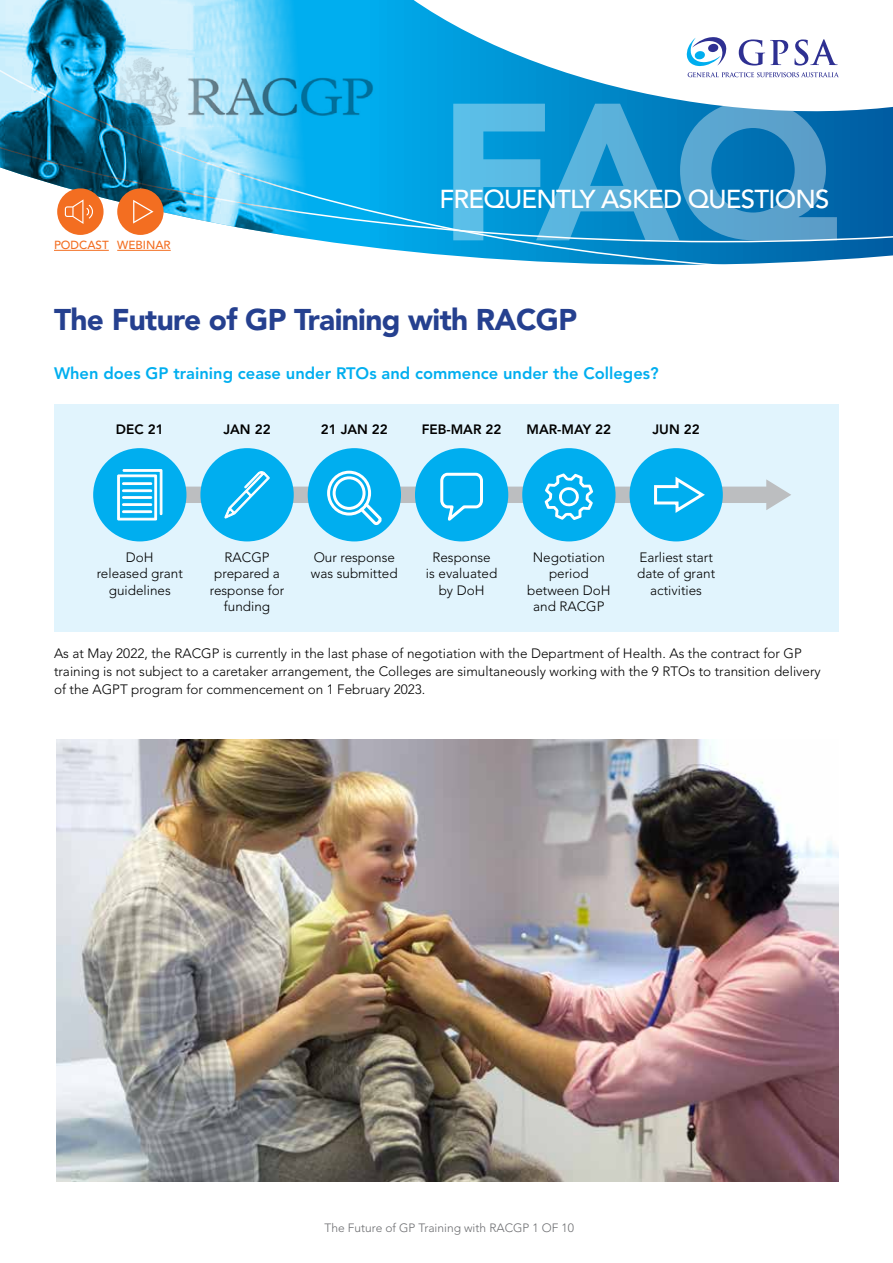
<style>
.page{position:relative;width:893px;height:1263px;background:#fff}
.page>*{position:absolute;margin:0;border:0;box-sizing:border-box;transform-origin:0 0}
.t1{font:900 192.9px "Avenir LT Std";color:#fff}
.t2{font:900 29.7px "Avenir LT Std";letter-spacing:-.02em;color:#25408f}
.t3{font:500 25.8px "Avenir LT Std";letter-spacing:-.03em;color:#fff}
.t4{font:800 16.5px "Avenir LT Std";color:#00aeef}
.t5{font:300 13.5px/16.5px "Avenir LT Std";color:#000;text-align:center}
.t6{font:800 13.5px "Avenir LT Std";color:#000}
.t7{font:300 12px "Avenir LT Std";color:#6d6e71}
.t8{font:500 11.7px "Avenir LT Std";color:#f36e21}
</style>
<div class="page">
<svg style="left:359px;top:136px;width:534px;height:129px;background:#0e8ac8"></svg>
<svg style="left:359px;top:0;width:534px;height:136px"></svg>
<svg style="left:687px;top:37px;width:39px;height:29px"></svg>
<svg style="left:688px;top:72px;width:151px;height:5px"></svg>
<svg style="left:739px;top:39px;width:49px;height:27px"></svg>
<svg style="left:794px;top:39px;width:44px;height:27px"></svg>
<img style="left:0;top:0;width:359px;height:250px">
<img style="left:107px;top:54px;width:272px;height:76px">
<div style="left:54px;top:404px;width:785px;height:228px;background:#e1f4fd"></div>
<div style="left:117px;top:188px;width:47px;height:47px;background:#f36e21;border-radius:50%"></div>
<hr style="left:54px;top:250px;width:55px;height:1px;background:#f36e21">
<hr style="left:117px;top:250px;width:54px;height:1px;background:#f36e21">
<svg style="left:133px;top:200px;width:21px;height:24px"></svg>
<div style="left:57px;top:188px;width:47px;height:47px;background:#f36e21;border-radius:50%"></div>
<svg style="left:65px;top:199px;width:28px;height:25px"></svg>
<div style="left:93px;top:448px;width:93px;height:93px;background:#00aeef;border-radius:50%"></div>
<div style="left:200px;top:448px;width:94px;height:93px;background:#00aeef;border-radius:50%"></div>
<div style="left:308px;top:448px;width:93px;height:93px;background:#00aeef;border-radius:50%"></div>
<div style="left:415px;top:448px;width:93px;height:93px;background:#00aeef;border-radius:50%"></div>
<div style="left:522px;top:448px;width:94px;height:93px;background:#00aeef;border-radius:50%"></div>
<div style="left:629px;top:448px;width:94px;height:93px;background:#00aeef;border-radius:50%"></div>
<svg style="left:117px;top:469px;width:674px;height:59px"></svg>
<img style="left:56px;top:739px;width:783px;height:442px">
<p class="t8" style="left:54px;top:238px;width:118px">PODCAST WEBINAR</p>
<h1 class="t1" style="left:438px;top:56px;width:401px">FAQ</h1>
<h3 class="t3" style="left:439px;top:184px;width:391px">FREQUENTLY ASKED QUESTIONS</h3>
<h2 class="t2" style="left:54px;top:302px;width:525px">The Future of GP Training with RACGP</h2>
<p class="t4" style="left:54px;top:363px;width:606px">When does GP training cease under RTOs and commence under the Colleges?</p>
<p class="t6" style="left:116px;top:421px;width:49px">DEC 21</p>
<p class="t6" style="left:223px;top:421px;width:49px">JAN 22</p>
<p class="t6" style="left:321px;top:421px;width:69px">21 JAN 22</p>
<p class="t6" style="left:422px;top:421px;width:81px">FEB-MAR 22</p>
<p class="t6" style="left:526px;top:421px;width:86px">MAR-MAY 22</p>
<p class="t6" style="left:652px;top:421px;width:49px">JUN 22</p>
<p class="t5" style="left:97px;top:549px;width:88px">DoH<br>released grant guidelines</p>
<p class="t5" style="left:210px;top:549px;width:76px">RACGP prepared a response for funding</p>
<p class="t5" style="left:311px;top:549px;width:88px;text-align:left">Our response was submitted</p>
<p class="t5" style="left:426px;top:549px;width:73px">Response<br>is evaluated by DoH</p>
<p class="t5" style="left:527px;top:549px;width:85px">Negotiation period between DoH and RACGP</p>
<p class="t5" style="left:637px;top:549px;width:80px">Earliest start date of grant activities</p>
<p class="t5" style="left:54px;top:644px;width:768px;line-height:18px;text-align:left">As at May 2022, the RACGP is currently in the last phase of negotiation with the Department of Health. As the contract for GP training is not subject to a caretaker arrangement, the Colleges are simultaneously working with the 9 RTOs to transition delivery of the AGPT program for commencement on 1 February 2023.</p>
<p class="t7" style="left:325px;top:1220px;width:251px">The Future of GP Training with RACGP 1 OF 10</p>
</div>
